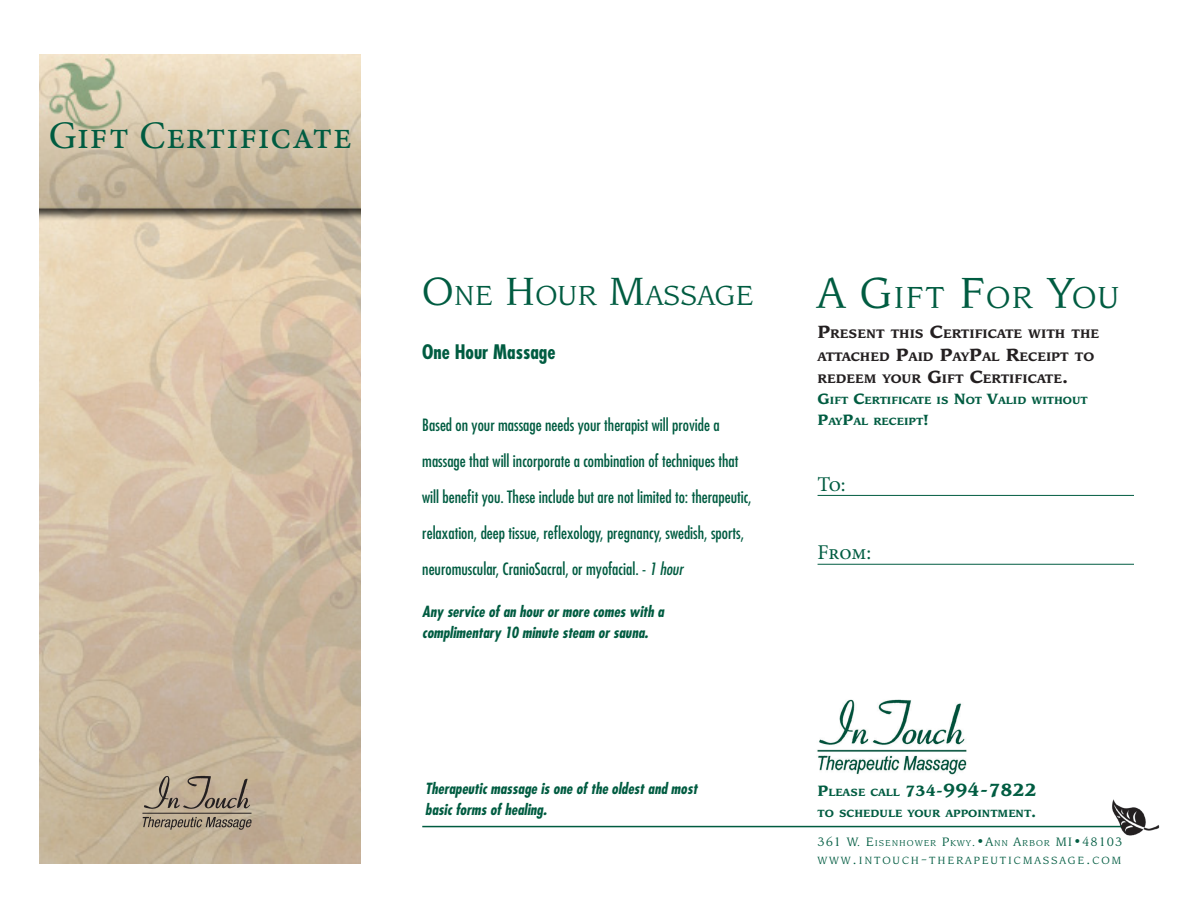
<style>
.page{position:relative;width:1188px;height:918px;background:#fff}
.page>*{position:absolute;margin:0;border:0;box-sizing:border-box;transform-origin:0 0}
.t1{font:39px "Minion Pro";letter-spacing:.02em;color:#005c41}
.t2{font:33.6px "Leawood IT Cby BT";letter-spacing:.03em;color:#005c41}
.Package_Title{font:30.45px "Leawood IT Cby BT";color:#005c41}
.t3{font:21px "Minion Pro";letter-spacing:-.01em;color:#005c41}
.t4{font:700 condensed 19.5px "Futura";color:#005c41}
.t5{font:condensed 16.5px/36px "Futura";color:#005c41}
.t6{font:italic 700 condensed 15px/21px "Futura";color:#005c41}
.t7{font:700 13.65px/22.5px "Leawood IT Cby BT";color:#231f20}
.t8{font:13.5px "Leawood IT Cby BT";letter-spacing:.07em;color:#005c41}
.t9{font:700 11.55px/21px "Leawood IT Cby BT";color:#005c41}
.t10{font:11.55px "Leawood IT Cby BT";letter-spacing:.155em;color:#005c41}
.s1{font-size:43.5px}
.s2{font-style:italic}
.s3{font-size:48px}
.s4{font-size:19.5px}
.s5{font-size:16.5px}
.s6{font-size:9.45px}
</style>
<div class="page">
<img style="left:1108px;top:799px;width:52px;height:37px">
<img style="left:40px;top:54px;width:321px;height:810px">
<hr style="left:422px;top:826px;width:699px;height:1px;background:#005c41">
<hr style="left:818px;top:495px;width:316px;height:1px;background:#005c41">
<hr style="left:818px;top:564px;width:316px;height:1px;background:#005c41">
<img style="left:817px;top:699px;width:150px;height:76px">
<img style="left:138px;top:770px;width:122px;height:66px">
<h1 class="t1" style="left:49px;top:110px;width:305px">Gift Certificate</h1>
<p class="Package_Title" style="left:422px;top:277px;width:333px"><span class="s1">O</span>NE <span class="s1">H</span>OUR <span class="s1">M</span>ASSAGE</p>
<p class="t4" style="left:422px;top:339px;width:135px">One Hour Massage</p>
<p class="t5" style="left:422px;top:406px;width:299px">Based on your massage needs your therapist will provide a</p>
<p class="t5" style="left:422px;top:442px;width:318px">massage that will incorporate a combination of techniques that</p>
<p class="t5" style="left:422px;top:478px;width:331px">will benefit you. These include but are not limited to: therapeutic, relaxation, deep tissue, reflexology, pregnancy, swedish, sports, neuromuscular, CranioSacral, or myofacial. - <span class="s2">1 hour</span></p>
<p class="t6" style="left:422px;top:601px;width:243px">Any service of an hour or more comes with a complimentary 10 minute steam or sauna.</p>
<p class="t6" style="left:425px;top:778px;width:274px">Therapeutic massage is one of the oldest and most basic forms of healing.</p>
<h2 class="t2" style="left:818px;top:278px;width:304px"><span class="s3">A G</span>IFT <span class="s3">F</span>OR <span class="s3">Y</span>OU</h2>
<p class="t7" style="left:818px;top:323px;width:283px"><span class="s4">P</span>RESENT THIS <span class="s4">C</span>ERTIFICATE WITH THE<br>ATTACHED <span class="s4">P</span>AID <span class="s4">P</span>AY<span class="s4">P</span>AL <span class="s4">R</span>ECEIPT TO<br>REDEEM YOUR <span class="s4">G</span>IFT <span class="s4">C</span>ERTIFICATE<span class="s4">.</span></p>
<p class="t9" style="left:818px;top:390px;width:272px"><span class="s5">G</span>IFT <span class="s5">C</span>ERTIFICATE IS <span class="s5">N</span>OT <span class="s5">V</span>ALID WITHOUT<br><span class="s5">P</span>AY<span class="s5">P</span>AL RECEIPT<span class="s5">!</span></p>
<p class="t3" style="left:818px;top:470px;width:30px">To:</p>
<p class="t3" style="left:818px;top:538px;width:55px">From:</p>
<p class="t9" style="left:818px;top:781px;width:221px"><span class="s5">P</span>LEASE CALL <span class="s5">734-</span><span class="s4">994-7822<br></span>TO SCHEDULE YOUR APPOINTMENT<span class="s5">.</span></p>
<p class="t8" style="left:818px;top:833px;width:306px">361 W. E<span class="s6">ISENHOWER</span> P<span class="s6">KWY</span>.•A<span class="s6">NN</span> A<span class="s6">RBOR</span> MI•48103</p>
<p class="t10" style="left:818px;top:853px;width:13px">WWW</p>
<p class="t10" style="left:853px;top:853px;width:122px"><span class="s5">.</span>INTOUCH<span class="s5">-</span>THERAPE</p>
<p class="t10" style="left:991px;top:853px;width:131px">UTICMA SSAGE <span class="s5">.</span>COM</p>
</div>
